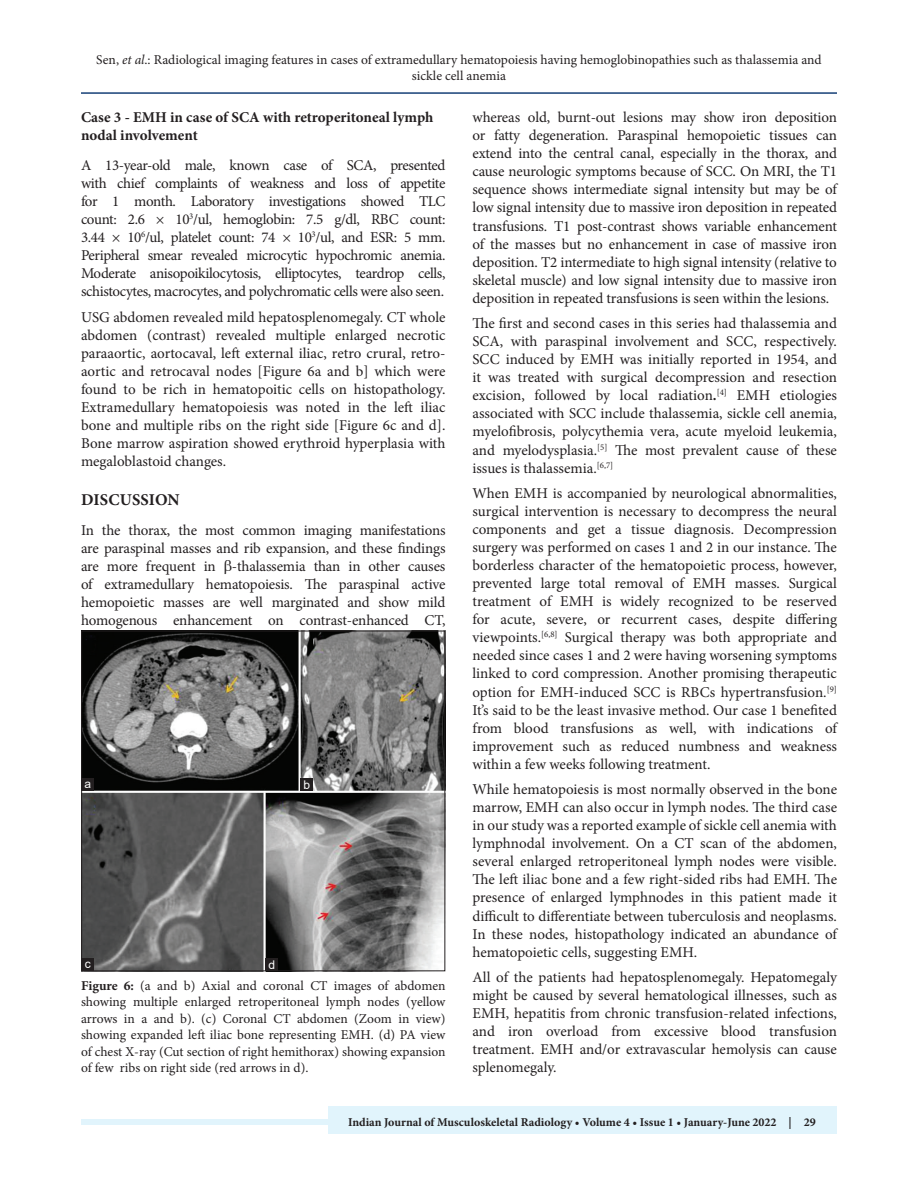
<style>
.page{position:relative;width:918px;height:1188px;background:#fff}
.page>*{position:absolute;margin:0;border:0;box-sizing:border-box;transform-origin:0 0}
.t1{font:700 16.5px "Minion Pro";letter-spacing:.01em;color:#231f20}
.TX{font:15px/18px "Minion Pro";letter-spacing:-.005em;color:#231f20;text-align:justify}
.t2{font:700 15px/18px "Minion Pro";color:#231f20}
.FGC{font:13.5px/16.5px "Minion Pro";color:#231f20;text-align:center}
.t3{font:700 12px "Minion Pro";color:#231f20}
.LABEL{font:12px "Arial";color:#fff}
.s1{font-style:italic}
.s2{font-weight:700}
</style>
<div class="page">
<hr style="left:81px;top:92px;width:756px;height:2px;background:#164077">
<div style="left:81px;top:1119px;width:756px;height:6px;background:#e1f4fc"></div>
<div style="left:329px;top:1106px;width:508px;height:28px;background:#e1f4fc"></div>
<img style="left:83px;top:633px;width:360px;height:336px">
<div style="left:81px;top:631px;width:364px;height:340px;border:1px solid #231f20"></div>
<div style="left:265px;top:958px;width:13px;height:13px;background:#231f20"></div>
<div style="left:300px;top:778px;width:13px;height:13px;background:#231f20"></div>
<div style="left:81px;top:778px;width:13px;height:13px;background:#231f20"></div>
<div style="left:81px;top:958px;width:13px;height:13px;background:#231f20"></div>
<p class="FGC" style="left:96px;top:51px;width:727px">Sen, <span class="s1">et al</span>.: Radiological imaging features in cases of extramedullary hematopoiesis having hemoglobinopathies such as thalassemia and sickle cell anemia</p>
<h2 class="t2" style="left:81px;top:108px;width:354px">Case 3 - EMH in case of SCA with retroperitoneal lymph nodal involvement</h2>
<p class="TX" style="left:81px;top:157px;width:366px">A 13-year-old male, known case of SCA, presented with chief complaints of weakness and loss of appetite for 1 month. Laboratory investigations showed TLC count: 2.6 × 10<sup>3</sup>/ul, hemoglobin: 7.5 g/dl, RBC count:<br>3.44 × 10<sup>6</sup>/ul, platelet count: 74 × 10<sup>3</sup>/ul, and ESR: 5 mm.<br>Peripheral smear revealed microcytic hypochromic anemia.<br>Moderate anisopoikilocytosis, elliptocytes, teardrop cells, schistocytes, macrocytes, and polychromatic cells were also seen.</p>
<p class="TX" style="left:81px;top:308px;width:366px">USG abdomen revealed mild hepatosplenomegaly. CT whole abdomen (contrast) revealed multiple enlarged necrotic paraaortic, aortocaval, left external iliac, retro crural, retro&shy;aortic and retrocaval nodes [Figure 6a and b] which were found to be rich in hematopoitic cells on histopathology.<br>Extramedullary hematopoiesis was noted in the left iliac bone and multiple ribs on the right side [Figure 6c and d].<br>Bone marrow aspiration showed erythroid hyperplasia with megaloblastoid changes.</p>
<h1 class="t1" style="left:81px;top:488px;width:100px">DISCUSSION</h1>
<p class="TX" style="left:81px;top:521px;width:366px">In the thorax, the most common imaging manifestations are paraspinal masses and rib expansion, and these findings are more frequent in -thalassemia than in other causes of extramedullary hematopoiesis. The paraspinal active hemopoietic masses are well marginated and show mild homogenous enhancement on contrast-enhanced CT,</p>
<p class="LABEL" style="left:84px;top:775px;width:8px">a</p>
<p class="LABEL" style="left:303px;top:776px;width:8px">b</p>
<p class="LABEL" style="left:85px;top:955px;width:7px">c</p>
<p class="LABEL" style="left:268px;top:956px;width:8px">d</p>
<p class="FGC" style="left:81px;top:977px;width:366px;text-align:justify"><span class="s2">Figure 6:</span> (a and b) Axial and coronal CT images of abdomen showing multiple enlarged retroperitoneal lymph nodes (yellow arrows in a and b). (c) Coronal CT abdomen (Zoom in view) showing expanded left iliac bone representing EMH. (d) PA view of chest X-ray (Cut section of right hemithorax) showing expansion of few ribs on right side (red arrows in d).</p>
<p class="TX" style="left:472px;top:109px;width:366px">whereas old, burnt-out lesions may show iron deposition or fatty degeneration. Paraspinal hemopoietic tissues can extend into the central canal, especially in the thorax, and cause neurologic symptoms because of SCC. On MRI, the T1 sequence shows intermediate signal intensity but may be of low signal intensity due to massive iron deposition in repeated transfusions. T1 post-contrast shows variable enhancement of the masses but no enhancement in case of massive iron deposition. T2 intermediate to high signal intensity (relative to skeletal muscle) and low signal intensity due to massive iron deposition in repeated transfusions is seen within the lesions.</p>
<p class="TX" style="left:472px;top:315px;width:366px">The first and second cases in this series had thalassemia and SCA, with paraspinal involvement and SCC, respectively.<br>SCC induced by EMH was initially reported in 1954, and it was treated with surgical decompression and resection excision, followed by local radiation<span class="s2">.</span><sup>[4]</sup> EMH etiologies associated with SCC include thalassemia, sickle cell anemia, myelofibrosis, polycythemia vera, acute myeloid leukemia, and myelodysplasia.<sup>[5]</sup> The most prevalent cause of these issues is thalassemia.<sup>[6,7]</sup></p>
<p class="TX" style="left:472px;top:484px;width:366px">When EMH is accompanied by neurological abnormalities, surgical intervention is necessary to decompress the neural components and get a tissue diagnosis. Decompression surgery was performed on cases 1 and 2 in our instance. The borderless character of the hematopoietic process, however, prevented large total removal of EMH masses. Surgical treatment of EMH is widely recognized to be reserved for acute, severe, or recurrent cases, despite differing viewpoints.<sup>[6,8]</sup> Surgical therapy was both appropriate and needed since cases 1 and 2 were having worsening symptoms linked to cord compression. Another promising therapeutic option for EMH-induced SCC is RBCs hypertransfusion.<sup>[9] </sup>It’s said to be the least invasive method. Our case 1 benefited from blood transfusions as well, with indications of improvement such as reduced numbness and weakness within a few weeks following treatment.</p>
<p class="TX" style="left:472px;top:781px;width:366px">While hematopoiesis is most normally observed in the bone marrow, EMH can also occur in lymph nodes. The third case in our study was a reported example of sickle cell anemia with lymphnodal involvement. On a CT scan of the abdomen, several enlarged retroperitoneal lymph nodes were visible.<br>The left iliac bone and a few right-sided ribs had EMH. The presence of enlarged lymphnodes in this patient made it difficult to differentiate between tuberculosis and neoplasms.<br>In these nodes, histopathology indicated an abundance of hematopoietic cells, suggesting EMH.</p>
<p class="TX" style="left:472px;top:968px;width:366px">All of the patients had hepatosplenomegaly. Hepatomegaly might be caused by several hematological illnesses, such as EMH, hepatitis from chronic transfusion-related infections, and iron overload from excessive blood transfusion treatment. EMH and/or extravascular hemolysis can cause splenomegaly.</p>
<p class="t3" style="left:348px;top:1113px;width:469px">Indian Journal of Musculoskeletal Radiology • Volume 4 • Issue 1 • January-June 2022 | 29</p>
</div>
